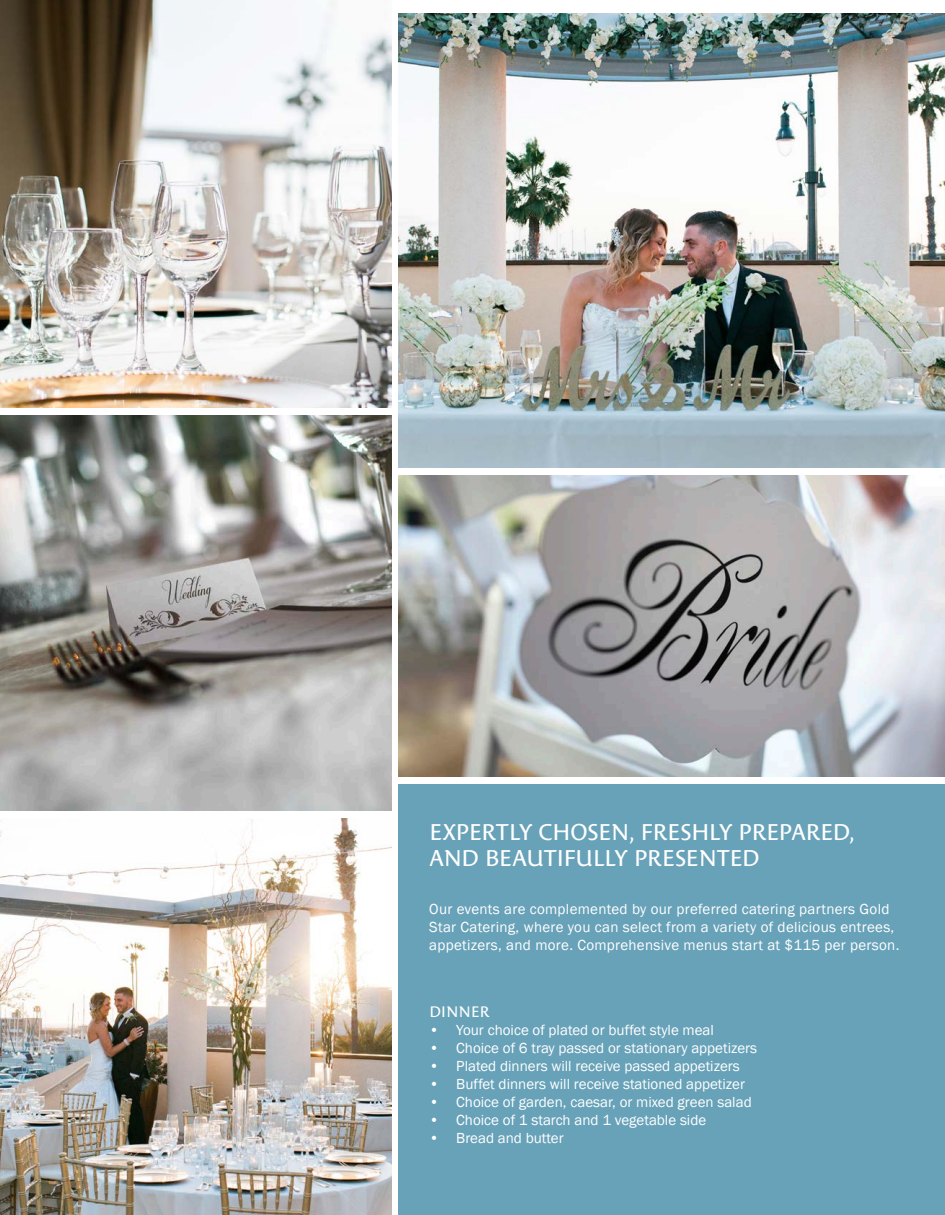
<style>
.page{position:relative;width:945px;height:1215px;background:#fff}
.page>*{position:absolute;margin:0;border:0;box-sizing:border-box;transform-origin:0 0}
.t1{font:22.5px "Costa Std";letter-spacing:-.015em;color:#fff}
.t2{font:15px "Franklin Gothic";color:#fff}
.t3{font:15px/18px "Franklin Gothic";letter-spacing:.02em;color:#fff}
.t4{font:15px "Costa Std";letter-spacing:.01em;color:#fff}
</style>
<div class="page">
<img style="left:0;top:0;width:391px;height:408px">
<img style="left:0;top:819px;width:391px;height:396px">
<div style="left:399px;top:785px;width:546px;height:430px;background:#68a2b8"></div>
<img style="left:399px;top:14px;width:546px;height:453px">
<img style="left:0;top:416px;width:391px;height:395px">
<img style="left:399px;top:475px;width:546px;height:302px">
<p class="t1" style="left:429px;top:819px;width:427px">EXPERTLY CHOSEN, FRESHLY PREPARED,</p>
<p class="t1" style="left:429px;top:845px;width:332px">AND BEAUTIFULLY PRESENTED</p>
<p class="t3" style="left:429px;top:900px;width:472px">Our events are complemented by our preferred catering partners Gold<br>Star Catering, where you can select from a variety of delicious entrees, appetizers, and more. Comprehensive menus start at $115 per person.</p>
<p class="t4" style="left:429px;top:1003px;width:62px">DINNER</p>
<p class="t2" style="left:429px;top:1021px;width:286px">• Your choice of plated or buffet style meal</p>
<p class="t2" style="left:429px;top:1039px;width:329px">• Choice of 6 tray passed or stationary appetizers</p>
<p class="t2" style="left:429px;top:1057px;width:312px">• Plated dinners will receive passed appetizers</p>
<p class="t2" style="left:429px;top:1075px;width:317px">• Buffet dinners will receive stationed appetizer</p>
<p class="t2" style="left:429px;top:1093px;width:324px">• Choice of garden, caesar, or mixed green salad</p>
<p class="t2" style="left:429px;top:1111px;width:279px">• Choice of 1 starch and 1 vegetable side</p>
<p class="t2" style="left:429px;top:1129px;width:136px">• Bread and butter</p>
</div>
